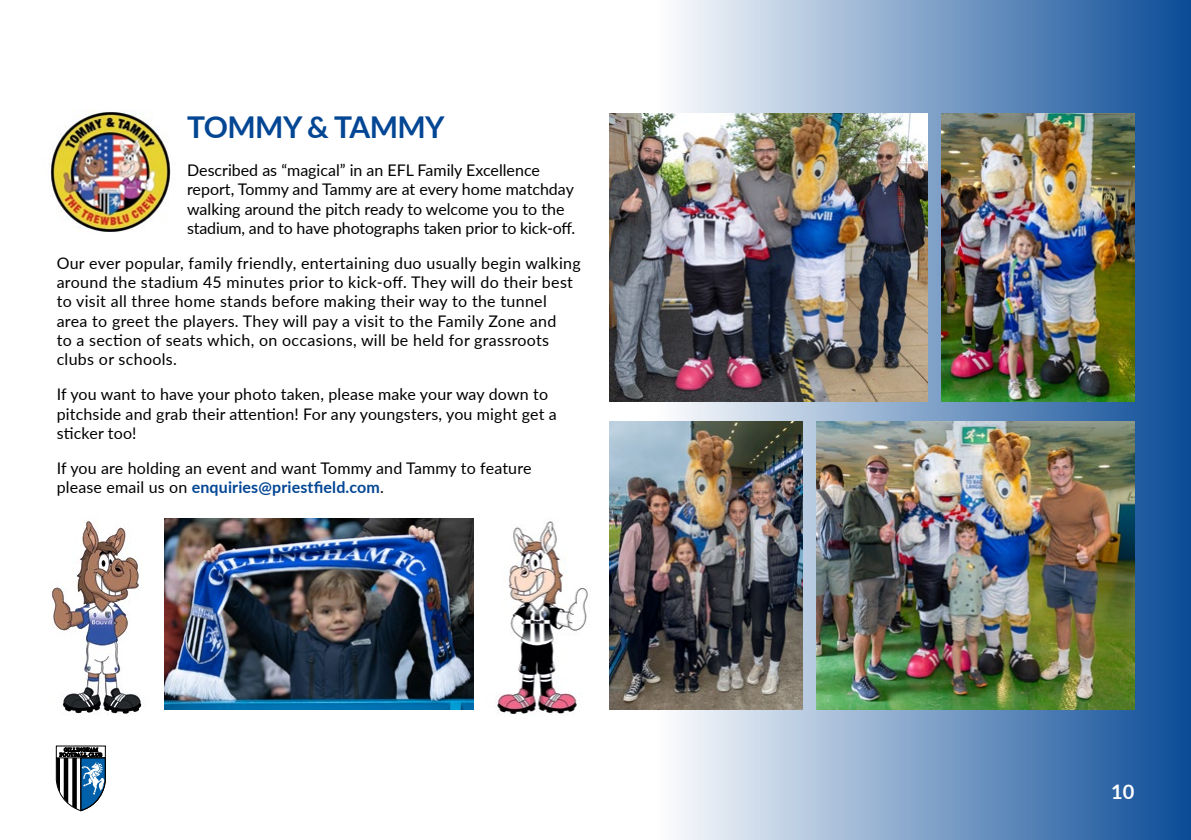
<style>
.page{position:relative;width:1191px;height:840px;background:#fff}
.page>*{position:absolute;margin:0;border:0;box-sizing:border-box;transform-origin:0 0}
.t1{font:700 30px "Lato";letter-spacing:-.02em;color:#034694}
.t2{font:700 20px "Lato";color:#fff}
.t3{font:16px/19.2px "Lato";letter-spacing:.01em;color:#000}
.s1{font-weight:700;color:#034694}
</style>
<div class="page">
<div style="left:658px;top:0;width:533px;height:839px;background:linear-gradient(to right,#fcfdfe,#0b4c96)"></div>
<img style="left:51px;top:517px;width:127px;height:199px">
<img style="left:457px;top:518px;width:157px;height:196px">
<img style="left:164px;top:518px;width:309px;height:191px">
<img style="left:609px;top:113px;width:318px;height:288px">
<img style="left:941px;top:113px;width:193px;height:288px">
<img style="left:816px;top:421px;width:318px;height:288px">
<img style="left:609px;top:421px;width:193px;height:288px">
<svg style="left:55px;top:745px;width:51px;height:66px"></svg>
<img style="left:50px;top:110px;width:121px;height:122px">
<h1 class="t1" style="left:187px;top:105px;width:259px">TOMMY &amp; TAMMY</h1>
<p class="t3" style="left:187px;top:160px;width:390px">Described as “magical” in an EFL Family Excellence report, Tommy and Tammy are at every home matchday walking around the pitch ready to welcome you to the stadium, and to have photographs taken prior to kick-off.</p>
<p class="t3" style="left:57px;top:253px;width:525px">Our ever popular, family friendly, entertaining duo usually begin walking around the stadium 45 minutes prior to kick-off. They will do their best to visit all three home stands before making their way to the tunnel area to greet the players. They will pay a visit to the Family Zone and<br>to a section of seats which, on occasions, will be held for grassroots clubs or schools.</p>
<p class="t3" style="left:57px;top:384px;width:501px">If you want to have your photo taken, please make your way down to pitchside and grab their attention! For any youngsters, you might get a sticker too!</p>
<p class="t3" style="left:57px;top:457px;width:476px">If you are holding an event and want Tommy and Tammy to feature please email us on <span class="s1">enquiries@priestfield.com</span>.</p>
<p class="t2" style="left:1111px;top:776px;width:25px">10</p>
</div>
